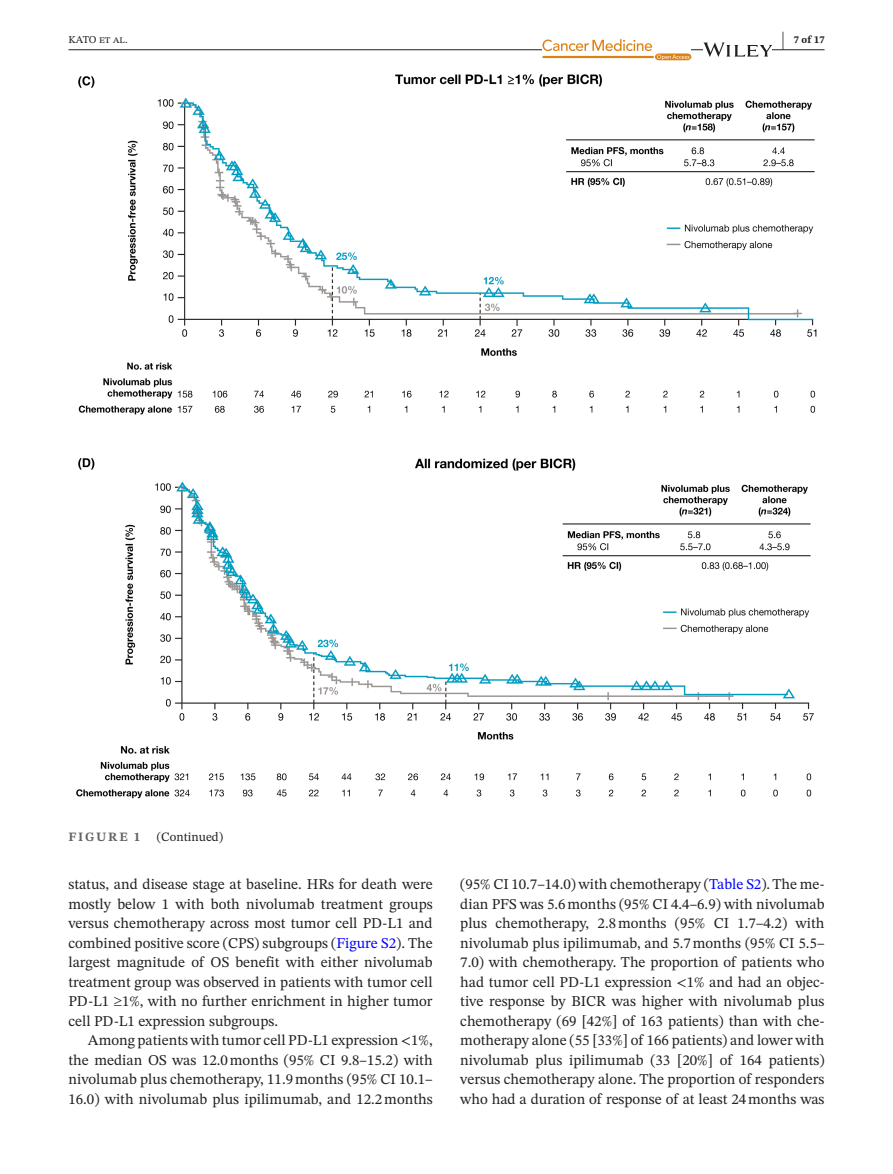
<style>
.page{position:relative;width:893px;height:1174px;background:#fff}
.page>*{position:absolute;margin:0;border:0;box-sizing:border-box;transform-origin:0 0}
.t1{font:700 21px "STIX Two Text";color:#231f20;scale:.42 1}
.t2{font:15px/19.5px "STIX Two Text";color:#231f20;text-align:justify}
.t3{font:12.75px "STIX Two Text";color:#231f20}
.t4{font:700 12.75px "STIX Two Text";letter-spacing:.14em;color:#636366}
.t5{font:10.5px "STIX Two Text";color:#231f20}
.t6{font:700 10.5px "STIX Two Text";color:#231f20}
.s1{color:#00f}
.s2{font-family:"STIX"}
</style>
<div class="page">
<hr style="left:68px;top:49px;width:756px;height:1px;background:#231f20">
<svg style="left:542px;top:39px;width:149px;height:21px"></svg>
<svg style="left:703px;top:43px;width:69px;height:14px"></svg>
<img style="left:76px;top:74px;width:741px;height:725px">
<h1 class="t1" style="left:782px;top:24px;width:8px">|</h1>
<p class="t5" style="left:68px;top:32px;width:61px">KATO et al.</p>
<p class="t6" style="left:794px;top:32px;width:32px">7 of 17</p>
<p class="t4" style="left:68px;top:827px;width:73px">FIGURE 1</p>
<p class="t3" style="left:157px;top:827px;width:68px">(Continued)</p>
<p class="t2" style="left:68px;top:874px;width:366px">status, and disease stage at baseline. HRs for death were mostly below 1 with both nivolumab treatment groups versus chemotherapy across most tumor cell PD-L1 and combined positive score (CPS) subgroups (<span class="s1">Figure S2</span>). The largest magnitude of OS benefit with either nivolumab treatment group was observed in patients with tumor cell PD-L1 ≥1%, with no further enrichment in higher tumor cell PD-L1 expression subgroups.</p>
<p class="t2" style="left:68px;top:1030px;width:366px;text-indent:20px">Among patients with tumor cell PD-L1 expression <span class="s2">&lt;</span>1%, the median OS was 12.0months (95% CI 9.8–15.2) with nivolumab plus chemotherapy, 11.9months (95% CI 10.1– 16.0) with nivolumab plus ipilimumab, and 12.2months</p>
<p class="t2" style="left:460px;top:874px;width:366px">(95% CI 10.7–14.0) with chemotherapy (<span class="s1">Table S2</span>). The me&shy;dian PFS was 5.6months (95% CI 4.4–6.9) with nivolumab plus chemotherapy, 2.8months (95% CI 1.7–4.2) with nivolumab plus ipilimumab, and 5.7months (95% CI 5.5– 7.0) with chemotherapy. The proportion of patients who had tumor cell PD-L1 expression <span class="s2">&lt;</span>1% and had an objec&shy;tive response by BICR was higher with nivolumab plus chemotherapy (69 [42%] of 163 patients) than with che&shy;motherapy alone (55 [33%] of 166 patients) and lower with nivolumab plus ipilimumab (33 [20%] of 164 patients) versus chemotherapy alone. The proportion of responders who had a duration of response of at least 24months was</p>
</div>
